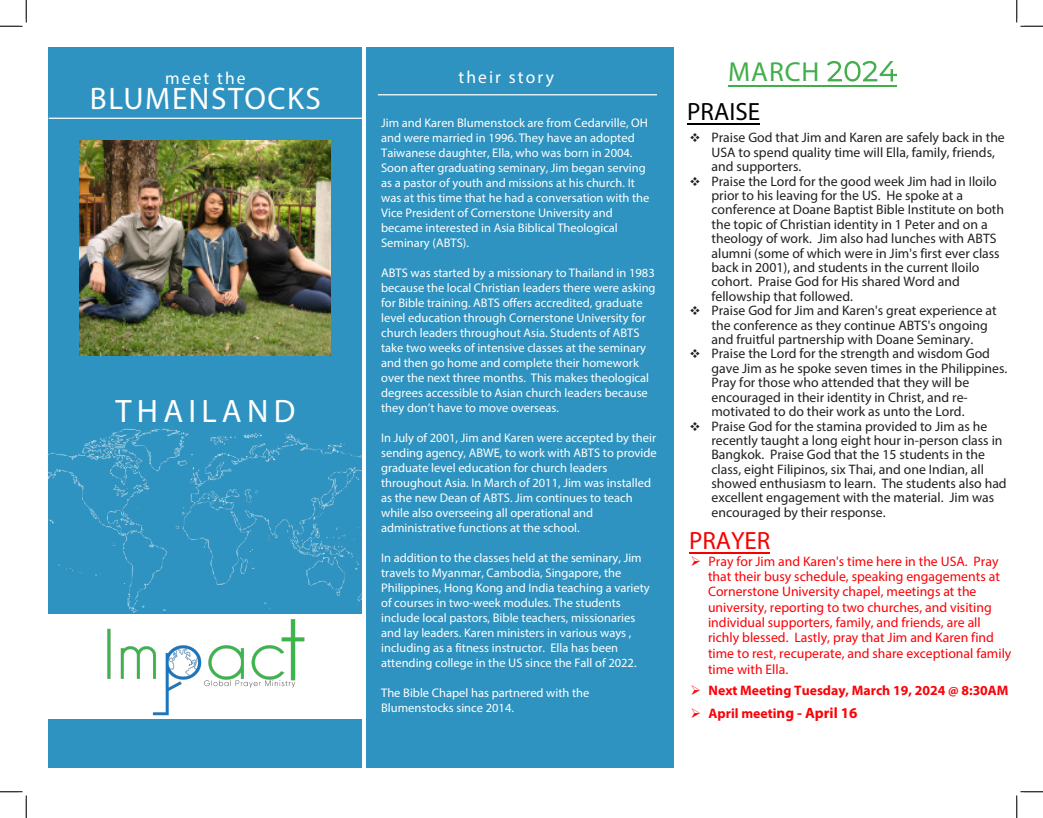
<style>
.page{position:relative;width:1043px;height:818px;background:#fff}
.page>*{position:absolute;margin:0;border:0;box-sizing:border-box;transform-origin:0 0}
.t1{font:32.5px "Myriad Pro";letter-spacing:.16em;color:#fff}
.t2{font:31.25px "Myriad Pro";letter-spacing:.05em;color:#fff}
.t3{font:27.5px "Myriad Pro";letter-spacing:.035em;color:#40ae49}
.t4{font:25px "Myriad Pro";color:#000}
.t5{font:25px "Myriad Pro";color:#f60000}
.t6{font:17.5px "Myriad Pro";letter-spacing:.12em;color:#fff}
.t7{font:13.75px/14.4px "Myriad Pro";color:#231f20}
.t8{font:13.75px/15.5px "Myriad Pro";color:#fb0207}
.t9{font:700 13.75px "Myriad Pro";color:#fb0207}
.t10{font:12.5px/15px "Myriad Pro";color:#fff}
.s1{font-family:"Montserrat";font-weight:300}
.s2{font-size:15px}
</style>
<div class="page">
<div style="left:49px;top:47px;width:313px;height:720px;background:#2e93c1"></div>
<hr style="left:49px;top:118px;width:313px;height:1px;background:#fff">
<img style="left:48px;top:386px;width:314px;height:228px">
<img style="left:80px;top:140px;width:250px;height:215px">
<div style="left:48px;top:614px;width:314px;height:105px;background:#fff"></div>
<img style="left:107px;top:619px;width:198px;height:96px">
<div style="left:366px;top:47px;width:308px;height:720px;background:#2e93c1"></div>
<hr style="left:378px;top:94px;width:279px;height:1px;background:#fff">
<svg style="left:0;top:0;width:27px;height:27px"></svg>
<svg style="left:0;top:791px;width:27px;height:27px"></svg>
<svg style="left:1016px;top:0;width:26px;height:27px"></svg>
<svg style="left:1016px;top:791px;width:26px;height:27px"></svg>
<hr style="left:728px;top:85px;width:168px;height:2px;background:#40ae49">
<hr style="left:687px;top:123px;width:73px;height:1px;background:#000">
<hr style="left:689px;top:552px;width:81px;height:1px;background:#f60000">
<p class="t6" style="left:165px;top:68px;width:82px">meet the</p>
<p class="t2" style="left:90px;top:80px;width:233px">BLUMENSTOCKS</p>
<p class="t1" style="left:116px;top:391px;width:181px">THAILAND</p>
<p class="t6" style="left:458px;top:67px;width:97px">their story</p>
<p class="t10" style="left:381px;top:115px;width:270px">Jim and Karen Blumenstock are from Cedarville, OH and were married in 1996. They have an adopted Taiwanese daughter, Ella, who was born in 2004.<br>Soon after graduating seminary, Jim began serving as a pastor of youth and missions at his church. It was at this time that he had a conversation with the Vice President of Cornerstone University and became interested in Asia Biblical Theological Seminary (ABTS).</p>
<p class="t10" style="left:381px;top:265px;width:276px">ABTS was started by a missionary to Thailand in 1983 because the local Christian leaders there were asking for Bible training. ABTS offers accredited, graduate level education through Cornerstone University for church leaders throughout Asia. Students of ABTS take two weeks of intensive classes at the seminary and then go home and complete their homework over the next three months. This makes theological degrees accessible to Asian church leaders because they don’t have to move overseas.</p>
<p class="t10" style="left:381px;top:430px;width:277px">In July of 2001, Jim and Karen were accepted by their sending agency, ABWE, to work with ABTS to provide graduate level education for church leaders throughout Asia. In March of 2011, Jim was installed as the new Dean of ABTS. Jim continues to teach while also overseeing all operational and administrative functions at the school.</p>
<p class="t10" style="left:381px;top:550px;width:270px">In addition to the classes held at the seminary, Jim travels to Myanmar, Cambodia, Singapore, the Philippines, Hong Kong and India teaching a variety of courses in two-week modules. The students include local pastors, Bible teachers, missionaries and lay leaders. Karen ministers in various ways , including as a fitness instructor. Ella has been attending college in the US since the Fall of 2022.</p>
<p class="t10" style="left:381px;top:685px;width:210px">The Bible Chapel has partnered with the<br>Blumenstocks since 2014.</p>
<h3 class="t3" style="left:728px;top:55px;width:170px">MARCH <span class="s1">2024</span></h3>
<h3 class="t4" style="left:687px;top:96px;width:74px">PRAISE</h3>
<p class="t7" style="left:711px;top:130px;width:295px;text-indent:-22px">❖ Praise God that Jim and Karen are safely back in the<br>USA to spend quality time will Ella, family, friends, and supporters.</p>
<p class="t7" style="left:711px;top:174px;width:294px;text-indent:-22px">❖ Praise the Lord for the good week Jim had in Iloilo prior to his leaving for the US. He spoke at a conference at Doane Baptist Bible Institute on both the topic of Christian identity in 1 Peter and on a theology of work. Jim also had lunches with ABTS alumni (some of which were in Jim's first ever class back in 2001), and students in the current Iloilo cohort. Praise God for His shared Word and fellowship that followed.</p>
<p class="t7" style="left:711px;top:303px;width:287px;text-indent:-22px">❖ Praise God for Jim and Karen's great experience at the conference as they continue ABTS's ongoing and fruitful partnership with Doane Seminary.</p>
<p class="t7" style="left:711px;top:346px;width:297px;text-indent:-22px">❖ Praise the Lord for the strength and wisdom God gave Jim as he spoke seven times in the Philippines.<br>Pray for those who attended that they will be encouraged in their identity in Christ, and re&shy;motivated to do their work as unto the Lord.</p>
<p class="t7" style="left:711px;top:418px;width:297px;text-indent:-22px">❖ Praise God for the stamina provided to Jim as he recently taught a long eight hour in-person class in Bangkok. Praise God that the 15 students in the class, eight Filipinos, six Thai, and one Indian, all showed enthusiasm to learn. The students also had excellent engagement with the material. Jim was encouraged by their response.</p>
<p class="t8" style="left:708px;top:553px;width:305px;text-indent:-18px">➢ Pray for Jim and Karen's time here in the USA. Pray that their busy schedule, speaking engagements at Cornerstone University chapel, meetings at the university, reporting to two churches, and visiting individual supporters, family, and friends, are all richly blessed. Lastly, pray that Jim and Karen find time to rest, recuperate, and share exceptional family time with Ella.</p>
<p class="t9" style="left:690px;top:681px;width:320px">➢ Next Meeting Tuesday, March 19, 2024 @ 8:30AM</p>
<p class="t9" style="left:690px;top:704px;width:169px">➢ April meeti<span class="s2">ng - April 16</span></p>
<h3 class="t5" style="left:689px;top:525px;width:83px">PRAYER</h3>
</div>
